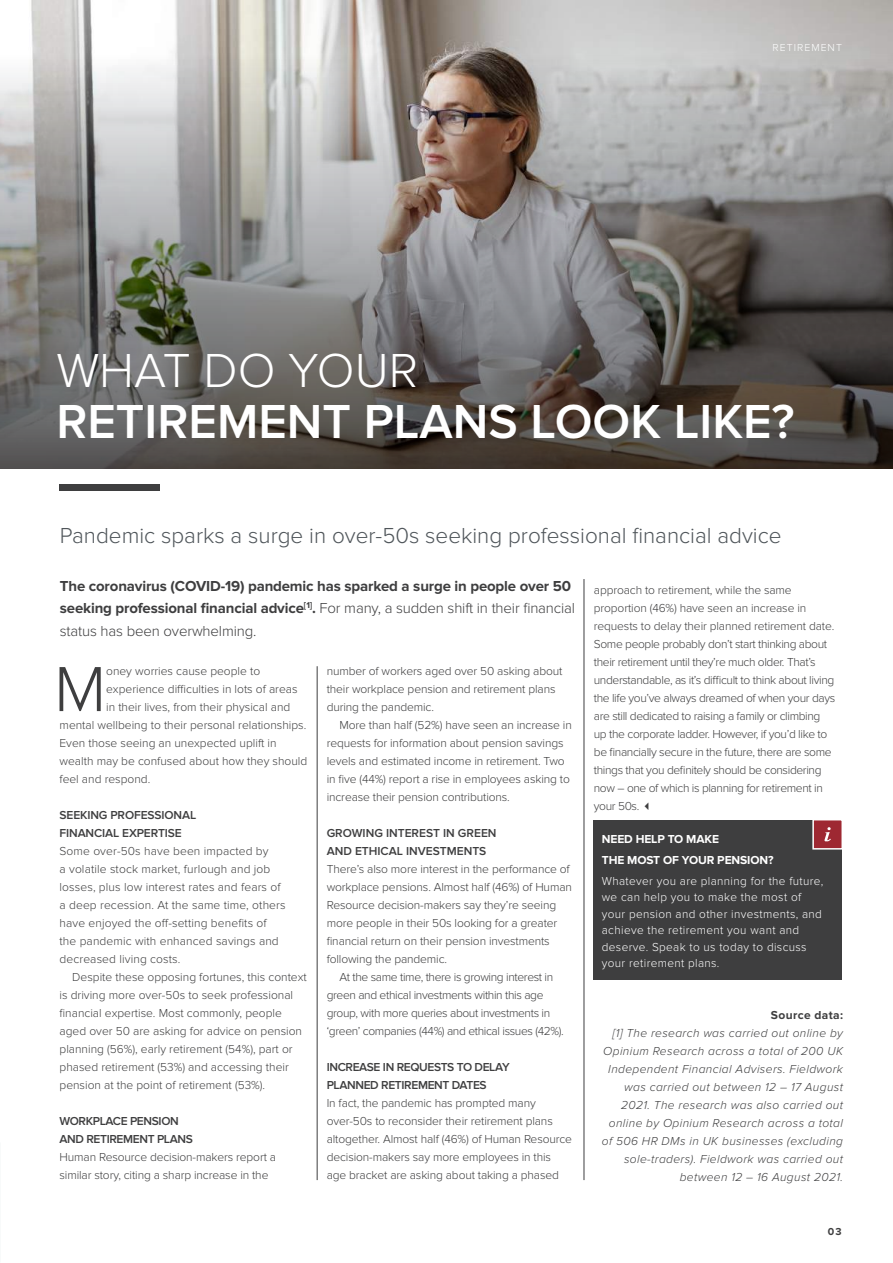
<style>
.page{position:relative;width:893px;height:1263px;background:#fff}
.page>*{position:absolute;margin:0;border:0;box-sizing:border-box;transform-origin:0 0}
.t1{font:300 66px "Proxima Nova";color:#3e3e3f}
.t2{font:600 49.5px "Proxima Nova";color:#fff}
.t3{font:300 49.5px "Proxima Nova";color:#fff}
.t4{font:300 22.5px "Proxima Nova";color:#4f555a}
.t5{font:700 15px/22.5px "Proxima Nova";letter-spacing:-.01em;color:#3e3e3f}
.t6{font:300 12px/18px "Proxima Nova";letter-spacing:-.01em;color:#3e3e3f}
.t7{font:300 12px/18px "Proxima Nova";letter-spacing:-.03em;color:#3e3e3f}
.t8{font:italic 300 12px/18px "Proxima Nova";letter-spacing:.03em;color:#3e3e3f;text-align:right}
.t9{font:300 12px/18px "Proxima Nova";letter-spacing:.01em;color:#3e3e3f}
.t10{font:300 12px/16.5px "Proxima Nova";letter-spacing:.03em;color:#fff}
.t11{font:600 12px/18px "Proxima Nova";letter-spacing:-.02em;color:#3e3e3f}
.t12{font:600 12px/18px "Proxima Nova";color:#3e3e3f}
.t13{font:700 12px/20.7px "Proxima Nova";letter-spacing:-.01em;color:#fff}
.t14{font:700 12px "Proxima Nova";letter-spacing:.03em;color:#3e3e3f}
.t15{font:300 10.5px "Proxima Nova";letter-spacing:.1em;color:#fff}
.t16{font:700 10.5px "Proxima Nova";color:#3e3e3f}
.s1{font-weight:300}
</style>
<div class="page">
<img style="left:31px;top:0;width:862px;height:54px">
<svg style="left:0;top:54px;width:893px;height:414px;background:#807d7a"></svg>
<div style="left:593px;top:820px;width:249px;height:160px;background:#3e3e3f"></div>
<div style="left:812px;top:819px;width:31px;height:30px;background:#9e2832;border:2px solid #fff"></div>
<svg style="left:824px;top:827px;width:7px;height:14px"></svg>
<hr style="left:317px;top:666px;width:1px;height:514px;background:#3e3e3f">
<hr style="left:584px;top:579px;width:1px;height:601px;background:#3e3e3f">
<div style="left:60px;top:484px;width:100px;height:6px;background:#3e3e3f"></div>
<p class="t15" style="left:772px;top:41px;width:71px">RETIREMENT</p>
<h2 class="t3" style="left:56px;top:342px;width:363px">WHAT DO YOUR</h2>
<h2 class="t2" style="left:56px;top:393px;width:739px">RETIREMENT PLANS LOOK LIKE?</h2>
<h3 class="t4" style="left:60px;top:523px;width:723px">Pandemic sparks a surge in over-50s seeking professional financial advice</h3>
<p class="t5" style="left:60px;top:575px;width:517px">The coronavirus (COVID-19) pandemic has sparked a surge in people over 50 seeking professional financial advice<sup>[1]</sup>. <span class="s1">For many, a sudden shift in their financial status has been overwhelming.</span></p>
<p class="t7" style="left:594px;top:581px;width:243px">approach to retirement, while the same proportion (46%) have seen an increase in requests to delay their planned retirement date.<br>Some people probably don’t start thinking about their retirement until they’re much older. That’s understandable, as it’s difficult to think about living the life you’ve always dreamed of when your days are still dedicated to raising a family or climbing up the corporate ladder. However, if you’d like to be financially secure in the future, there are some things that you definitely should be considering now – one of which is planning for retirement in your 50s. ✓</p>
<p class="t6" style="left:327px;top:662px;width:237px">number of workers aged over 50 asking about their workplace pension and retirement plans during the pandemic.</p>
<p class="t6" style="left:327px;top:716px;width:247px;text-indent:13px">More than half (52%) have seen an increase in requests for information about pension savings levels and estimated income in retirement. Two in five (44%) report a rise in employees asking to increase their pension contributions.</p>
<p class="t12" style="left:327px;top:824px;width:171px">GROWING INTEREST IN GREEN<br>AND ETHICAL INVESTMENTS</p>
<p class="t6" style="left:327px;top:860px;width:245px">There’s also more interest in the performance of</p>
<p class="t6" style="left:327px;top:878px;width:247px">workplace pensions. Almost half (46%) of Human</p>
<p class="t6" style="left:327px;top:896px;width:231px">Resource decision-makers say they’re seeing</p>
<p class="t6" style="left:327px;top:914px;width:232px">more people in their 50s looking for a greater</p>
<p class="t6" style="left:327px;top:932px;width:225px">financial return on their pension investments</p>
<p class="t6" style="left:327px;top:950px;width:122px">following the pandemic.</p>
<p class="t7" style="left:339px;top:968px;width:215px">At the same time, there is growing interest in</p>
<p class="t7" style="left:327px;top:986px;width:218px">green and ethical investments within this age</p>
<p class="t7" style="left:327px;top:1004px;width:225px">group, with more queries about investments in</p>
<p class="t7" style="left:327px;top:1022px;width:239px">‘green’ companies (44%) and ethical issues (42%).</p>
<p class="t11" style="left:327px;top:1058px;width:184px">INCREASE IN REQUESTS TO DELAY<br>PLANNED RETIREMENT DATES</p>
<p class="t6" style="left:327px;top:1094px;width:247px">In fact, the pandemic has prompted many over-50s to reconsider their retirement plans altogether. Almost half (46%) of Human Resource decision-makers say more employees in this age bracket are asking about taking a phased</p>
<h1 class="t1" style="left:54px;top:651px;width:54px">M</h1>
<p class="t6" style="left:106px;top:662px;width:156px">oney worries cause people to</p>
<p class="t6" style="left:106px;top:680px;width:193px">experience difficulties in lots of areas</p>
<p class="t6" style="left:106px;top:698px;width:186px">in their lives, from their physical and</p>
<p class="t6" style="left:60px;top:716px;width:248px">mental wellbeing to their personal relationships.</p>
<p class="t6" style="left:60px;top:734px;width:219px">Even those seeing an unexpected uplift in</p>
<p class="t6" style="left:60px;top:752px;width:249px">wealth may be confused about how they should</p>
<p class="t6" style="left:60px;top:770px;width:92px">feel and respond.</p>
<p class="t11" style="left:60px;top:806px;width:138px">SEEKING PROFESSIONAL<br>FINANCIAL EXPERTISE</p>
<p class="t9" style="left:60px;top:842px;width:228px">Some over-50s have been impacted by<br>a volatile stock market, furlough and job losses, plus low interest rates and fears of a deep recession. At the same time, others have enjoyed the off-setting benefits of the pandemic with enhanced savings and decreased living costs.</p>
<p class="t6" style="left:60px;top:968px;width:249px;text-indent:13px">Despite these opposing fortunes, this context is driving more over-50s to seek professional financial expertise. Most commonly, people aged over 50 are asking for advice on pension planning (56%), early retirement (54%), part or phased retirement (53%) and accessing their pension at the point of retirement (53%).</p>
<p class="t11" style="left:60px;top:1112px;width:135px">WORKPLACE PENSION<br>AND RETIREMENT PLANS</p>
<p class="t6" style="left:60px;top:1148px;width:218px">Human Resource decision-makers report a similar story, citing a sharp increase in the</p>
<p class="t13" style="left:602px;top:829px;width:173px">NEED HELP TO MAKE<br>THE MOST OF YOUR PENSION?</p>
<p class="t10" style="left:602px;top:872px;width:223px">Whatever you are planning for the future, we can help you to make the most of your pension and other investments, and achieve the retirement you want and deserve. Speak to us today to discuss your retirement plans.</p>
<p class="t14" style="left:771px;top:1008px;width:74px">Source data:</p>
<p class="t8" style="left:602px;top:1024px;width:243px">[1] The research was carried out online by Opinium Research across a total of 200 UK Independent Financial Advisers. Fieldwork was carried out between 12 – 17 August 2021. The research was also carried out online by Opinium Research across a total of 506 HR DMs in UK businesses (excluding sole-traders). Fieldwork was carried out between 12 – 16 August 2021.</p>
<p class="t16" style="left:828px;top:1225px;width:15px">03</p>
</div>
